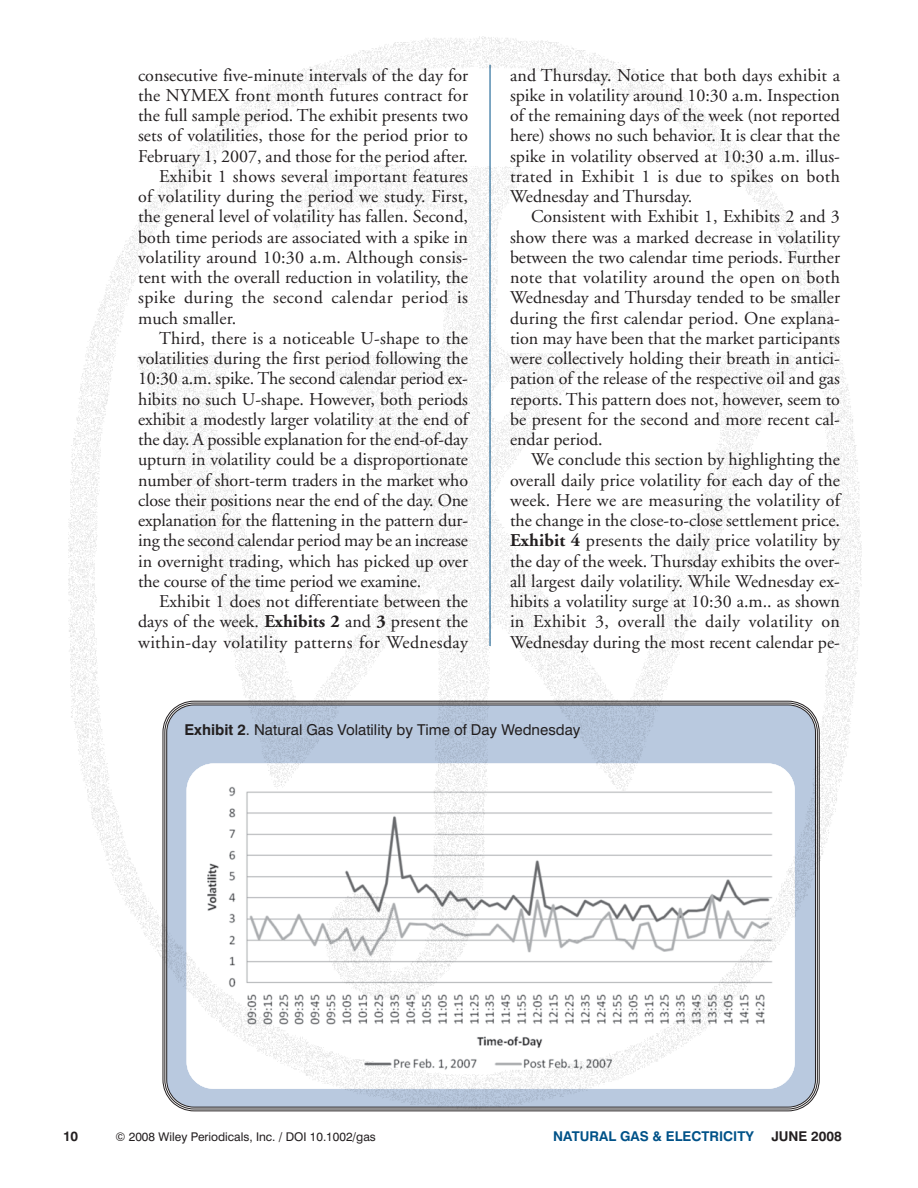
<style>
.page{position:relative;width:918px;height:1188px;background:#fff}
.page>*{position:absolute;margin:0;border:0;box-sizing:border-box;transform-origin:0 0}
.t1{font:18px/20.2px "Adobe Garamond";color:#231f20;text-align:justify}
.t2{font:18px "Adobe Garamond";letter-spacing:.02em;color:#231f20}
.t3{font:18px "Adobe Garamond";letter-spacing:.025em;color:#231f20}
.t4{font:15px "Swiss 721 BT";color:#231f20}
.t5{font:700 13.5px "Swiss 721 BT";color:#005288}
.t6{font:700 13.5px "Swiss 721 BT";color:#231f20}
.t7{font:12px "Swiss 721 BT";color:#231f20}
.s1{font-weight:700}
</style>
<div class="page">
<img style="left:68px;top:36px;width:794px;height:1076px">
<p class="t1" style="left:138px;top:66px;width:331px">consecutive five-minute intervals of the day for</p>
<p class="t1" style="left:138px;top:87px;width:332px">the NYMEX front month futures contract for</p>
<p class="t1" style="left:138px;top:107px;width:331px">the full sample period. The exhibit presents two</p>
<p class="t1" style="left:138px;top:127px;width:331px">sets of volatilities, those for the period prior to</p>
<p class="t1" style="left:138px;top:147px;width:331px">February 1, 2007, and those for the period after.</p>
<p class="t1" style="left:159px;top:168px;width:310px">Exhibit 1 shows several important features</p>
<p class="t1" style="left:138px;top:188px;width:331px">of volatility during the period we study. First,</p>
<p class="t1" style="left:138px;top:208px;width:331px">the general level of volatility has fallen. Second,</p>
<p class="t1" style="left:138px;top:228px;width:331px">both time periods are associated with a spike in</p>
<p class="t1" style="left:138px;top:249px;width:331px">volatility around 10:30 a.m. Although consis-</p>
<p class="t1" style="left:138px;top:269px;width:331px">tent with the overall reduction in volatility, the</p>
<p class="t3" style="left:138px;top:290px;width:332px">spike during the second calendar period is</p>
<p class="t1" style="left:138px;top:309px;width:100px">much smaller.</p>
<p class="t1" style="left:159px;top:330px;width:310px">Third, there is a noticeable U-shape to the</p>
<p class="t1" style="left:138px;top:350px;width:331px">volatilities during the first period following the</p>
<p class="t1" style="left:138px;top:370px;width:331px">10:30 a.m. spike. The second calendar period ex-</p>
<p class="t1" style="left:138px;top:390px;width:332px">hibits no such U-shape. However, both periods</p>
<p class="t1" style="left:138px;top:411px;width:332px">exhibit a modestly larger volatility at the end of</p>
<p class="t1" style="left:138px;top:431px;width:331px">the day. A possible explanation for the end-of-day</p>
<p class="t1" style="left:138px;top:451px;width:332px">upturn in volatility could be a disproportionate</p>
<p class="t1" style="left:138px;top:471px;width:332px">number of short-term traders in the market who</p>
<p class="t1" style="left:138px;top:492px;width:331px">close their positions near the end of the day. One</p>
<p class="t1" style="left:138px;top:512px;width:332px">explanation for the flattening in the pattern dur-</p>
<p class="t1" style="left:138px;top:532px;width:331px">ing the second calendar period may be an increase</p>
<p class="t1" style="left:138px;top:552px;width:331px">in overnight trading, which has picked up over</p>
<p class="t1" style="left:138px;top:573px;width:285px">the course of the time period we examine.</p>
<p class="t1" style="left:159px;top:593px;width:310px">Exhibit 1 does not differentiate between the</p>
<p class="t1" style="left:138px;top:613px;width:331px">days of the week. <span class="s1">Exhibits 2</span> and <span class="s1">3</span> present the</p>
<p class="t2" style="left:138px;top:635px;width:332px">within-day volatility patterns for Wednesday</p>
<p class="t1" style="left:510px;top:66px;width:332px">and Thursday. Notice that both days exhibit a spike in volatility around 10:30 a.m. Inspection of the remaining days of the week (not reported here) shows no such behavior. It is clear that the spike in volatility observed at 10:30 a.m. illus&shy;trated in Exhibit 1 is due to spikes on both Wednesday and Thursday.</p>
<p class="t1" style="left:510px;top:208px;width:332px;text-indent:21px">Consistent with Exhibit 1, Exhibits 2 and 3 show there was a marked decrease in volatility between the two calendar time periods. Further note that volatility around the open on both Wednesday and Thursday tended to be smaller during the first calendar period. One explana&shy;tion may have been that the market participants were collectively holding their breath in antici&shy;pation of the release of the respective oil and gas reports. This pattern does not, however, seem to be present for the second and more recent cal&shy;endar period.</p>
<p class="t1" style="left:510px;top:451px;width:331px;text-indent:21px">We conclude this section by highlighting the overall daily price volatility for each day of the week. Here we are measuring the volatility of the change in the close-to-close settlement price.<br><span class="s1">Exhibit 4</span> presents the daily price volatility by the day of the week. Thursday exhibits the over&shy;all largest daily volatility. While Wednesday ex&shy;hibits a volatility surge at 10:30 a.m.. as shown in Exhibit 3, overall the daily volatility on Wednesday during the most recent calendar pe-</p>
<p class="t4" style="left:184px;top:724px;width:397px"><span class="s1">Exhibit 2</span>. Natural Gas Volatility by Time of Day Wednesday</p>
<p class="t6" style="left:63px;top:1132px;width:17px">10</p>
<p class="t7" style="left:115px;top:1133px;width:262px">© 2008 Wiley Periodicals, Inc. / DOI 10.1002/gas</p>
<p class="t5" style="left:553px;top:1132px;width:202px">NATURAL GAS &amp; ELECTRICITY</p>
<p class="t6" style="left:771px;top:1132px;width:72px">JUNE 2008</p>
</div>
